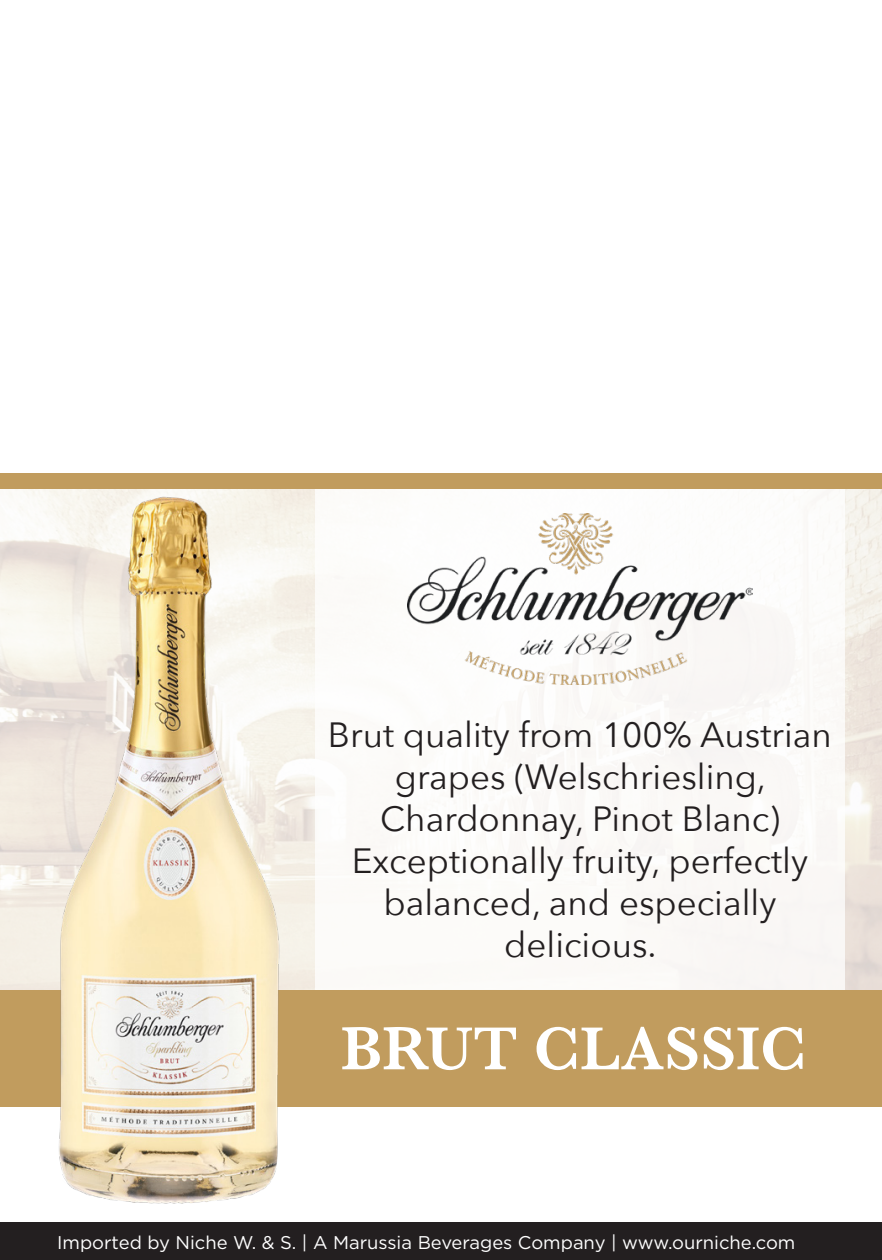
<style>
.page{position:relative;width:882px;height:1260px;background:#fff}
.page>*{position:absolute;margin:0;border:0;box-sizing:border-box;transform-origin:0 0}
.t1{font:600 63px "Baskerville";color:#fff}
.Info{font:35px/42px "Avenir Next";color:#231f20;text-align:center}
.t2{font:18.55px "Gotham";color:#fff}
</style>
<div class="page">
<img style="left:0;top:489px;width:882px;height:501px">
<div style="left:315px;top:481px;width:530px;height:779px;background:#fff"></div>
<div style="left:0;top:990px;width:882px;height:117px;background:#c19c5e"></div>
<div style="left:0;top:473px;width:882px;height:16px;background:#c19c5e"></div>
<div style="left:0;top:1222px;width:882px;height:38px;background:#231f20"></div>
<img style="left:45px;top:489px;width:254px;height:715px">
<img style="left:408px;top:514px;width:344px;height:171px">
<p class="Info" style="left:328px;top:713px;width:506px">Brut quality from 100% Austrian grapes (Welschriesling,<br>Chardonnay, Pinot Blanc)</p>
<p class="Info" style="left:352px;top:839px;width:458px">Exceptionally fruity, perfectly balanced, and especially delicious.</p>
<p class="t1" style="left:341px;top:1005px;width:467px">BRUT CLASSIC</p>
<p class="t2" style="left:57px;top:1230px;width:740px">Imported by Niche W. &amp; S. | A Marussia Beverages Company | www.ourniche.com</p>
</div>
